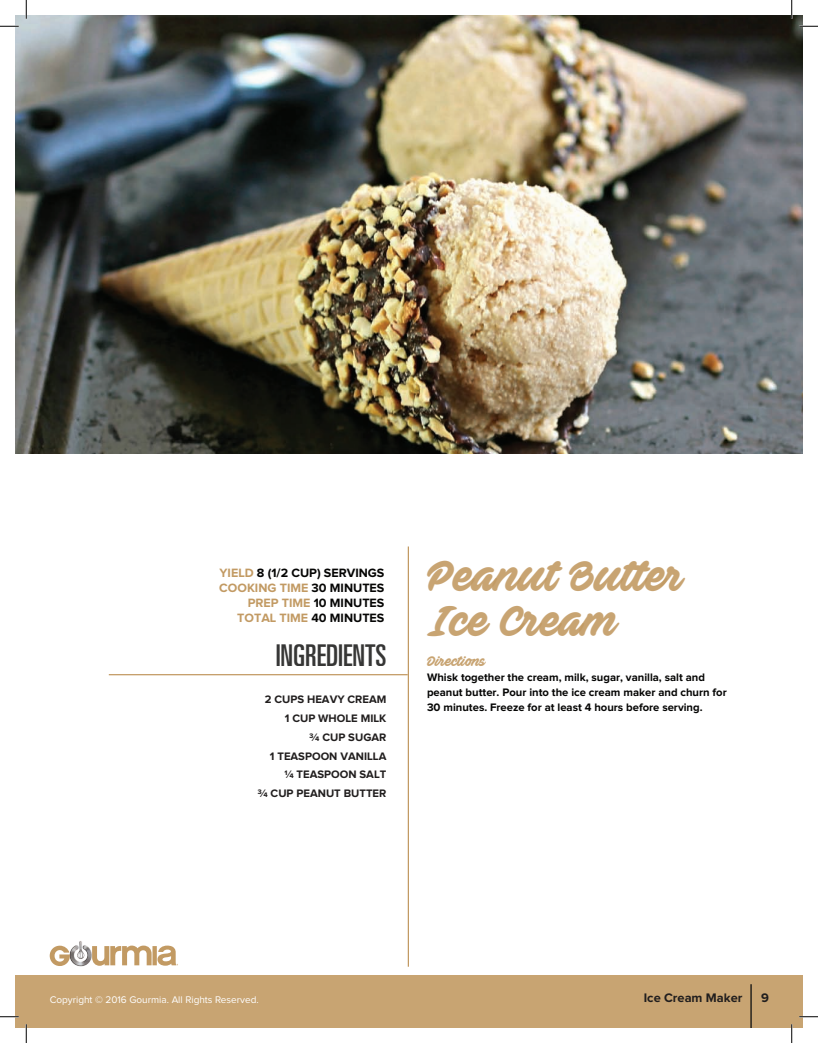
<style>
.page{position:relative;width:818px;height:1043px;background:#fff}
.page>*{position:absolute;margin:0;border:0;box-sizing:border-box;transform-origin:0 0}
.t1{font:42.5px/45px "Ave Fedan PERSONALUSEONLY";color:rgb(194 154 99/.9)}
.t2{font:ultra-condensed 30px "Univers LT Std";color:rgb(5 5 4/.9)}
.t3{font:13.75px "Ave Fedan PERSONALUSEONLY";color:rgb(194 154 99/.9)}
.t4{font:700 12.88px "Proxima Nova";color:#211e1e}
.t5{font:700 12.5px/15px "Proxima Nova";color:#050504;text-align:right}
.t6{font:700 11.25px/15px "Proxima Nova";color:#050504}
.t7{font:700 11.25px/18.8px "Proxima Nova";color:#211e1e;text-align:right}
.t8{font:10px "Proxima Nova";color:#fff}
.s1{color:#c29a63}
</style>
<div class="page">
<div style="left:15px;top:975px;width:787px;height:53px;background:#c8a472"></div>
<hr style="left:408px;top:546px;width:1px;height:420px;background:#c29a63">
<img style="left:15px;top:15px;width:787px;height:439px">
<hr style="left:750px;top:984px;width:1px;height:44px;background:#050504">
<img style="left:79px;top:941px;width:4px;height:26px">
<svg style="left:50px;top:945px;width:128px;height:21px"></svg>
<hr style="left:109px;top:674px;width:299px;height:1px;background:#c29a63">
<svg style="left:0;top:25px;width:19px;height:2px"></svg>
<svg style="left:799px;top:25px;width:19px;height:2px"></svg>
<svg style="left:0;top:1016px;width:19px;height:1px"></svg>
<svg style="left:799px;top:1015px;width:19px;height:2px"></svg>
<svg style="left:25px;top:0;width:2px;height:19px"></svg>
<svg style="left:25px;top:1024px;width:2px;height:18px"></svg>
<svg style="left:790px;top:0;width:2px;height:19px"></svg>
<svg style="left:791px;top:1024px;width:1px;height:18px"></svg>
<p class="t5" style="left:219px;top:565px;width:167px"><span class="s1">YIELD</span> 8 (1/2 CUP) SERVINGS<br><span class="s1">COOKING TIME</span> 30 MINUTES<br><span class="s1">PREP TIME</span> 10 MINUTES<br><span class="s1">TOTAL TIME</span> 40 MINUTES</p>
<h2 class="t2" style="left:275px;top:637px;width:113px">INGREDIENTS</h2>
<p class="t7" style="left:257px;top:690px;width:130px">2 CUPS HEAVY CREAM<br>1 CUP WHOLE MILK<br>¾ CUP SUGAR<br>1 TEASPOON VANILLA<br>¼ TEASPOON SALT<br>¾ CUP PEANUT BUTTER</p>
<h1 class="t1" style="left:427px;top:555px;width:258px">Peanut Butter<br>Ice Cream</h1>
<p class="t3" style="left:427px;top:652px;width:60px">Directions</p>
<p class="t6" style="left:427px;top:670px;width:301px">Whisk together the cream, milk, sugar, vanilla, salt and peanut butter. Pour into the ice cream maker and churn for<br>30 minutes. Freeze for at least 4 hours before serving.</p>
<p class="t8" style="left:50px;top:994px;width:210px">Copyright © 2016 Gourmia. All Rights Reserved.</p>
<p class="t4" style="left:643px;top:991px;width:100px">Ice Cream Maker</p>
<p class="t4" style="left:761px;top:991px;width:9px">9</p>
</div>
